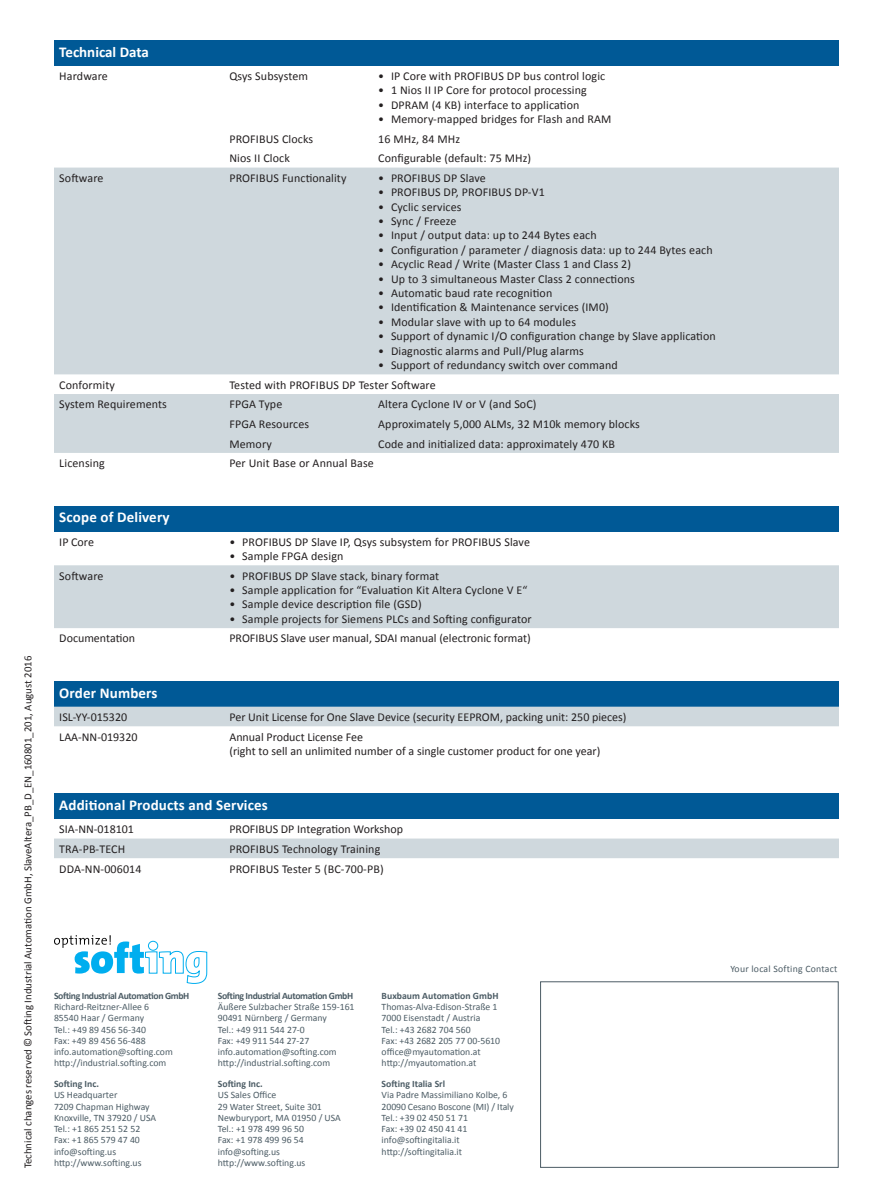
<style>
.page{position:relative;width:893px;height:1188px;background:#fff}
.page>*{position:absolute;margin:0;border:0;box-sizing:border-box;transform-origin:0 0}
.t1{font:700 15px "Calibri";letter-spacing:.01em;color:#fff}
.Text_Tabelle{font:12px/14.4px "Calibri";letter-spacing:.01em;color:#231f20}
.t2{font:10.8px "Calibri";color:#231f20}
.t3{font:9.75px/11.2px "Calibri";color:#4c5c65}
.t4{font:700 9.75px "Calibri";letter-spacing:-.04em;color:#4c5c65}
.t5{font:700 9.75px "Calibri";color:#4c5c65}
.t6{font:9.75px "Calibri";letter-spacing:.025em;color:#4c5c65}
</style>
<div class="page">
<div style="left:540px;top:981px;width:299px;height:187px;background:#fff;border:1px solid #4c5c65"></div>
<svg style="left:54px;top:935px;width:153px;height:49px"></svg>
<div style="left:54px;top:40px;width:785px;height:25px;background:#005996"></div>
<svg style="left:54px;top:168px;width:785px;height:285px;background:#d2dadf"></svg>
<div style="left:54px;top:793px;width:785px;height:26px;background:#005996"></div>
<div style="left:54px;top:839px;width:785px;height:19px;background:#cfd8dd"></div>
<div style="left:54px;top:506px;width:785px;height:25px;background:#005996"></div>
<div style="left:54px;top:565px;width:785px;height:63px;background:#cfd8dd"></div>
<div style="left:54px;top:681px;width:785px;height:26px;background:#005996"></div>
<div style="left:54px;top:707px;width:785px;height:19px;background:#cfd8dd"></div>
<p class="t2" style="left:21px;top:1168px;width:514px;rotate:-90deg">Technical changes reserved © Softing Industrial Automation GmbH, SlaveAltera_PB_D_EN_160801_201, August 2016</p>
<p class="t1" style="left:59px;top:42px;width:91px">Technical Data</p>
<p class="Text_Tabelle" style="left:59px;top:69px;width:50px">Hardware</p>
<p class="Text_Tabelle" style="left:229px;top:69px;width:80px">Qsys Subsystem</p>
<p class="Text_Tabelle" style="left:378px;top:69px;width:229px">• IP Core with PROFIBUS DP bus control logic</p>
<p class="Text_Tabelle" style="left:378px;top:83px;width:210px">• 1 Nios II IP Core for protocol processing</p>
<p class="Text_Tabelle" style="left:378px;top:97px;width:203px">• DPRAM (4 KB) interface to application</p>
<p class="Text_Tabelle" style="left:378px;top:112px;width:235px">• Memory-mapped bridges for Flash and RAM</p>
<p class="Text_Tabelle" style="left:229px;top:131px;width:85px">PROFIBUS Clocks</p>
<p class="Text_Tabelle" style="left:378px;top:131px;width:83px">16 MHz, 84 MHz</p>
<p class="Text_Tabelle" style="left:229px;top:151px;width:62px">Nios II Clock</p>
<p class="Text_Tabelle" style="left:378px;top:151px;width:155px">Configurable (default: 75 MHz)</p>
<p class="Text_Tabelle" style="left:59px;top:171px;width:46px">Software</p>
<p class="Text_Tabelle" style="left:229px;top:171px;width:119px">PROFIBUS Functionality</p>
<p class="Text_Tabelle" style="left:378px;top:171px;width:109px">• PROFIBUS DP Slave</p>
<p class="Text_Tabelle" style="left:378px;top:185px;width:168px">• PROFIBUS DP, PROFIBUS DP-V1</p>
<p class="Text_Tabelle" style="left:378px;top:200px;width:85px">• Cyclic services</p>
<p class="Text_Tabelle" style="left:378px;top:214px;width:80px">• Sync / Freeze</p>
<p class="Text_Tabelle" style="left:378px;top:228px;width:220px">• Input / output data: up to 244 Bytes each</p>
<p class="Text_Tabelle" style="left:378px;top:243px;width:336px">• Configuration / parameter / diagnosis data: up to 244 Bytes each</p>
<p class="Text_Tabelle" style="left:378px;top:257px;width:254px">• Acyclic Read / Write (Master Class 1 and Class 2)</p>
<p class="Text_Tabelle" style="left:378px;top:272px;width:258px">• Up to 3 simultaneous Master Class 2 connections</p>
<p class="Text_Tabelle" style="left:378px;top:286px;width:176px">• Automatic baud rate recognition</p>
<p class="Text_Tabelle" style="left:378px;top:300px;width:232px">• Identification &amp; Maintenance services (IM0)</p>
<p class="Text_Tabelle" style="left:378px;top:315px;width:199px">• Modular slave with up to 64 modules</p>
<p class="Text_Tabelle" style="left:378px;top:329px;width:339px">• Support of dynamic I/O configuration change by Slave application</p>
<p class="Text_Tabelle" style="left:378px;top:344px;width:207px">• Diagnostic alarms and Pull/Plug alarms</p>
<p class="Text_Tabelle" style="left:378px;top:358px;width:241px">• Support of redundancy switch over command</p>
<p class="Text_Tabelle" style="left:59px;top:378px;width:57px">Conformity</p>
<p class="Text_Tabelle" style="left:229px;top:378px;width:208px">Tested with PROFIBUS DP Tester Software</p>
<p class="Text_Tabelle" style="left:59px;top:397px;width:109px">System Requirements</p>
<p class="Text_Tabelle" style="left:229px;top:397px;width:54px">FPGA Type</p>
<p class="Text_Tabelle" style="left:378px;top:397px;width:160px">Altera Cyclone IV or V (and SoC)</p>
<p class="Text_Tabelle" style="left:229px;top:417px;width:81px">FPGA Resources</p>
<p class="Text_Tabelle" style="left:378px;top:417px;width:263px">Approximately 5,000 ALMs, 32 M10k memory blocks</p>
<p class="Text_Tabelle" style="left:229px;top:436px;width:44px">Memory</p>
<p class="Text_Tabelle" style="left:378px;top:436px;width:238px">Code and initialized data: approximately 470 KB</p>
<p class="Text_Tabelle" style="left:59px;top:456px;width:47px">Licensing</p>
<p class="Text_Tabelle" style="left:229px;top:456px;width:146px">Per Unit Base or Annual Base</p>
<p class="t1" style="left:59px;top:508px;width:112px">Scope of Delivery</p>
<p class="Text_Tabelle" style="left:59px;top:534px;width:36px">IP Core</p>
<p class="Text_Tabelle" style="left:229px;top:534px;width:302px">• PROFIBUS DP Slave IP, Qsys subsystem for PROFIBUS Slave</p>
<p class="Text_Tabelle" style="left:229px;top:549px;width:115px">• Sample FPGA design</p>
<p class="Text_Tabelle" style="left:59px;top:568px;width:46px">Software</p>
<p class="Text_Tabelle" style="left:229px;top:568px;width:211px">• PROFIBUS DP Slave stack, binary format</p>
<p class="Text_Tabelle" style="left:229px;top:583px;width:300px">• Sample application for “Evaluation Kit Altera Cyclone V E“</p>
<p class="Text_Tabelle" style="left:229px;top:597px;width:194px">• Sample device description file (GSD)</p>
<p class="Text_Tabelle" style="left:229px;top:612px;width:304px">• Sample projects for Siemens PLCs and Softing configurator</p>
<p class="Text_Tabelle" style="left:59px;top:631px;width:77px">Documentation</p>
<p class="Text_Tabelle" style="left:229px;top:631px;width:303px">PROFIBUS Slave user manual, SDAI manual (electronic format)</p>
<p class="t1" style="left:59px;top:683px;width:100px">Order Numbers</p>
<p class="Text_Tabelle" style="left:59px;top:710px;width:69px">ISL-YY-015320</p>
<p class="Text_Tabelle" style="left:229px;top:710px;width:399px">Per Unit License for One Slave Device (security EEPROM, packing unit: 250 pieces)</p>
<p class="Text_Tabelle" style="left:59px;top:729px;width:80px">LAA-NN-019320</p>
<p class="Text_Tabelle" style="left:229px;top:729px;width:372px">Annual Product License Fee<br>(right to sell an unlimited number of a single customer product for one year)</p>
<p class="t1" style="left:59px;top:795px;width:210px">Additional Products and Services</p>
<p class="Text_Tabelle" style="left:59px;top:822px;width:76px">SIA-NN-018101</p>
<p class="Text_Tabelle" style="left:229px;top:822px;width:175px">PROFIBUS DP Integration Workshop</p>
<p class="Text_Tabelle" style="left:59px;top:842px;width:67px">TRA-PB-TECH</p>
<p class="Text_Tabelle" style="left:229px;top:842px;width:152px">PROFIBUS Technology Training</p>
<p class="Text_Tabelle" style="left:59px;top:861px;width:84px">DDA-NN-006014</p>
<p class="Text_Tabelle" style="left:229px;top:861px;width:156px">PROFIBUS Tester 5 (BC-700-PB)</p>
<p class="t4" style="left:54px;top:990px;width:137px">Softing Industrial Automation GmbH</p>
<p class="t3" style="left:54px;top:1001px;width:97px">Richard-Reitzner-Allee 6</p>
<p class="t3" style="left:54px;top:1013px;width:92px">85540 Haar / Germany</p>
<p class="t3" style="left:54px;top:1024px;width:94px">Tel.: +49 89 456 56-340</p>
<p class="t3" style="left:54px;top:1035px;width:93px">Fax: +49 89 456 56-488</p>
<p class="t3" style="left:54px;top:1046px;width:120px">info.automation@softing.com</p>
<p class="t3" style="left:54px;top:1058px;width:114px">http://industrial.softing.com</p>
<p class="t5" style="left:54px;top:1078px;width:47px">Softing Inc.</p>
<p class="t3" style="left:54px;top:1090px;width:65px">US Headquarter</p>
<p class="t3" style="left:54px;top:1101px;width:97px">7209 Chapman Highway</p>
<p class="t3" style="left:54px;top:1112px;width:104px">Knoxville, TN 37920 / USA</p>
<p class="t3" style="left:54px;top:1123px;width:88px">Tel.: +1 865 251 52 52</p>
<p class="t3" style="left:54px;top:1135px;width:87px">Fax: +1 865 579 47 40</p>
<p class="t3" style="left:54px;top:1146px;width:64px">info@softing.us</p>
<p class="t3" style="left:54px;top:1157px;width:89px">http://www.softing.us</p>
<p class="t4" style="left:218px;top:990px;width:137px">Softing Industrial Automation GmbH</p>
<p class="t3" style="left:218px;top:1001px;width:138px">Äußere Sulzbacher Straße 159-161</p>
<p class="t3" style="left:218px;top:1013px;width:111px">90491 Nürnberg / Germany</p>
<p class="t3" style="left:218px;top:1024px;width:89px">Tel.: +49 911 544 27-0</p>
<p class="t3" style="left:218px;top:1035px;width:93px">Fax: +49 911 544 27-27</p>
<p class="t3" style="left:218px;top:1046px;width:120px">info.automation@softing.com</p>
<p class="t3" style="left:218px;top:1058px;width:114px">http://industrial.softing.com</p>
<p class="t5" style="left:218px;top:1078px;width:47px">Softing Inc.</p>
<p class="t3" style="left:218px;top:1090px;width:60px">US Sales Office</p>
<p class="t3" style="left:218px;top:1101px;width:106px">29 Water Street, Suite 301</p>
<p class="t3" style="left:218px;top:1112px;width:125px">Newburyport, MA 01950 / USA</p>
<p class="t3" style="left:218px;top:1123px;width:88px">Tel.: +1 978 499 96 50</p>
<p class="t3" style="left:218px;top:1135px;width:87px">Fax: +1 978 499 96 54</p>
<p class="t3" style="left:218px;top:1146px;width:64px">info@softing.us</p>
<p class="t3" style="left:218px;top:1157px;width:89px">http://www.softing.us</p>
<p class="t5" style="left:382px;top:990px;width:118px">Buxbaum Automation GmbH</p>
<p class="t3" style="left:382px;top:1001px;width:117px">Thomas-Alva-Edison-Straße 1</p>
<p class="t3" style="left:382px;top:1013px;width:100px">7000 Eisenstadt / Austria</p>
<p class="t3" style="left:382px;top:1024px;width:91px">Tel.: +43 2682 704 560</p>
<p class="t3" style="left:382px;top:1035px;width:120px">Fax: +43 2682 205 77 00-5610</p>
<p class="t3" style="left:382px;top:1046px;width:101px">office@myautomation.at</p>
<p class="t3" style="left:382px;top:1058px;width:96px">http://myautomation.at</p>
<p class="t5" style="left:382px;top:1078px;width:65px">Softing Italia Srl</p>
<p class="t3" style="left:382px;top:1090px;width:127px">Via Padre Massimiliano Kolbe, 6</p>
<p class="t3" style="left:382px;top:1101px;width:134px">20090 Cesano Boscone (MI) / Italy<br>Tel.: +39 02 450 51 71</p>
<p class="t3" style="left:382px;top:1123px;width:87px">Fax: +39 02 450 41 41</p>
<p class="t3" style="left:382px;top:1135px;width:79px">info@softingitalia.it</p>
<p class="t3" style="left:382px;top:1146px;width:82px">http://softingitalia.it</p>
<p class="t6" style="left:730px;top:963px;width:109px">Your local Softing Contact</p>
</div>
